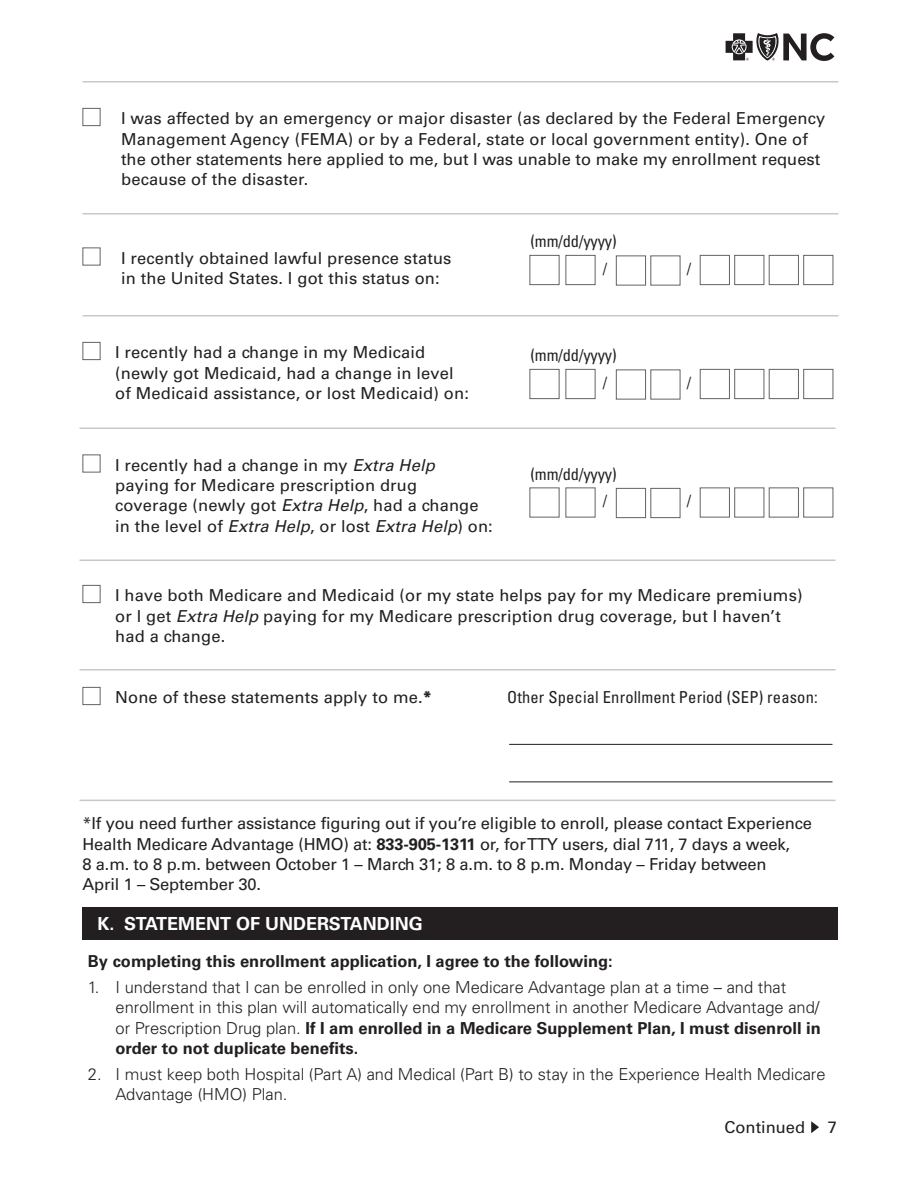
<style>
.page{position:relative;width:918px;height:1188px;background:#fff}
.page>*{position:absolute;margin:0;border:0;box-sizing:border-box;transform-origin:0 0}
.t1{font:700 18px "Univers LT Std";color:#fff}
.t2{font:17.25px "Univers LT Std";color:#231f20;scale:.9 1}
.FORM_BODY_indent_copy{font:16.5px/20.2px "Univers LT Std";letter-spacing:.01em;color:#231f20}
.FORM_BODY_indent_copy-2{font:300 16.5px/20.2px "Univers LT Std";color:#231f20}
.FORM_BODY_indent_copy-3{font:16.5px/20.2px "Univers LT Std";letter-spacing:-.01em;color:#231f20}
.FORM_BODY_indent_copy-4{font:condensed 16.5px "Univers LT Std";letter-spacing:.01em;color:#231f20}
.FORM_BODY_indent_copy-5{font:700 16.5px "Univers LT Std";color:#231f20}
.s1{font-style:italic}
.s2{font-weight:900}
.s3{font-weight:700}
</style>
<div class="page">
<svg style="left:726px;top:33px;width:108px;height:28px"></svg>
<svg style="left:811px;top:1121px;width:8px;height:12px"></svg>
<hr style="left:82px;top:81px;width:756px;height:2px;background:#c7c8ca">
<div style="left:82px;top:108px;width:18px;height:18px;border:1px solid #636366"></div>
<hr style="left:82px;top:213px;width:756px;height:2px;background:#c7c8ca">
<div style="left:82px;top:248px;width:18px;height:18px;border:1px solid #636366"></div>
<hr style="left:82px;top:315px;width:756px;height:2px;background:#c7c8ca">
<div style="left:530px;top:255px;width:30px;height:30px;border:1px solid #636366"></div>
<div style="left:566px;top:255px;width:30px;height:30px;border:1px solid #636366"></div>
<div style="left:616px;top:256px;width:30px;height:30px;border:1px solid #636366"></div>
<div style="left:650px;top:256px;width:30px;height:30px;border:1px solid #636366"></div>
<div style="left:700px;top:255px;width:30px;height:30px;border:1px solid #636366"></div>
<div style="left:734px;top:255px;width:30px;height:30px;border:1px solid #636366"></div>
<div style="left:769px;top:255px;width:30px;height:30px;border:1px solid #636366"></div>
<div style="left:803px;top:255px;width:30px;height:30px;border:1px solid #636366"></div>
<div style="left:82px;top:342px;width:18px;height:18px;border:1px solid #636366"></div>
<div style="left:82px;top:454px;width:18px;height:18px;border:1px solid #636366"></div>
<div style="left:82px;top:585px;width:18px;height:18px;border:1px solid #636366"></div>
<hr style="left:80px;top:428px;width:756px;height:1px;background:#c7c8ca">
<hr style="left:80px;top:560px;width:756px;height:1px;background:#c7c8ca">
<hr style="left:80px;top:669px;width:756px;height:2px;background:#c7c8ca">
<div style="left:530px;top:369px;width:30px;height:30px;border:1px solid #636366"></div>
<div style="left:530px;top:488px;width:30px;height:30px;border:1px solid #636366"></div>
<div style="left:566px;top:369px;width:30px;height:30px;border:1px solid #636366"></div>
<div style="left:566px;top:488px;width:30px;height:30px;border:1px solid #636366"></div>
<div style="left:616px;top:370px;width:30px;height:30px;border:1px solid #636366"></div>
<div style="left:616px;top:488px;width:30px;height:30px;border:1px solid #636366"></div>
<div style="left:650px;top:370px;width:30px;height:30px;border:1px solid #636366"></div>
<div style="left:650px;top:488px;width:30px;height:30px;border:1px solid #636366"></div>
<div style="left:700px;top:369px;width:30px;height:30px;border:1px solid #636366"></div>
<div style="left:700px;top:488px;width:30px;height:30px;border:1px solid #636366"></div>
<div style="left:734px;top:369px;width:30px;height:30px;border:1px solid #636366"></div>
<div style="left:734px;top:488px;width:30px;height:30px;border:1px solid #636366"></div>
<div style="left:769px;top:369px;width:30px;height:30px;border:1px solid #636366"></div>
<div style="left:769px;top:488px;width:30px;height:30px;border:1px solid #636366"></div>
<div style="left:803px;top:369px;width:30px;height:30px;border:1px solid #636366"></div>
<div style="left:803px;top:488px;width:30px;height:30px;border:1px solid #636366"></div>
<hr style="left:80px;top:800px;width:756px;height:1px;background:#c7c8ca">
<hr style="left:509px;top:744px;width:323px;height:1px;background:#231f20">
<hr style="left:509px;top:782px;width:323px;height:1px;background:#231f20">
<div style="left:82px;top:687px;width:18px;height:18px;border:1px solid #636366"></div>
<div style="left:82px;top:908px;width:756px;height:32px;background:#231f20"></div>
<p class="FORM_BODY_indent_copy" style="left:121px;top:108px;width:706px">I was affected by an emergency or major disaster (as declared by the Federal Emergency Management Agency (FEMA) or by a Federal, state or local government entity). One of the other statements here applied to me, but I was unable to make my enrollment request because of the disaster.</p>
<p class="FORM_BODY_indent_copy" style="left:121px;top:248px;width:332px">I recently obtained lawful presence status</p>
<p class="FORM_BODY_indent_copy" style="left:121px;top:268px;width:320px">in the United States. I got this status on:</p>
<p class="FORM_BODY_indent_copy" style="left:115px;top:342px;width:312px">I recently had a change in my Medicaid</p>
<p class="FORM_BODY_indent_copy" style="left:115px;top:363px;width:340px">(newly got Medicaid, had a change in level</p>
<p class="FORM_BODY_indent_copy" style="left:115px;top:383px;width:355px">of Medicaid assistance, or lost Medicaid) on:</p>
<p class="FORM_BODY_indent_copy" style="left:115px;top:455px;width:321px">I recently had a change in my <span class="s1">Extra Help</span></p>
<p class="FORM_BODY_indent_copy" style="left:115px;top:475px;width:304px">paying for Medicare prescription drug</p>
<p class="FORM_BODY_indent_copy" style="left:115px;top:495px;width:379px">coverage (newly got <span class="s1">Extra Help</span>, had a change in the level of <span class="s1">Extra Help</span>, or lost <span class="s1">Extra Help</span>) on:</p>
<p class="FORM_BODY_indent_copy-4" style="left:531px;top:231px;width:88px">(mm/dd/yyyy)</p>
<p class="t2" style="left:603px;top:259px;width:6px">/</p>
<p class="t2" style="left:687px;top:259px;width:6px">/</p>
<p class="FORM_BODY_indent_copy-4" style="left:531px;top:345px;width:88px">(mm/dd/yyyy)</p>
<p class="t2" style="left:603px;top:373px;width:6px">/</p>
<p class="FORM_BODY_indent_copy-4" style="left:531px;top:464px;width:88px">(mm/dd/yyyy)</p>
<p class="t2" style="left:603px;top:491px;width:6px">/</p>
<p class="t2" style="left:687px;top:373px;width:6px">/</p>
<p class="t2" style="left:687px;top:491px;width:6px">/</p>
<p class="FORM_BODY_indent_copy" style="left:115px;top:585px;width:689px">I have both Medicare and Medicaid (or my state helps pay for my Medicare premiums)</p>
<p class="FORM_BODY_indent_copy" style="left:115px;top:606px;width:667px">or I get <span class="s1">Extra Help</span> paying for my Medicare prescription drug coverage, but I haven’t</p>
<p class="FORM_BODY_indent_copy" style="left:115px;top:626px;width:112px">had a change.</p>
<p class="FORM_BODY_indent_copy" style="left:115px;top:687px;width:318px">None of these statements apply to me.<span class="s2">*</span></p>
<p class="FORM_BODY_indent_copy-4" style="left:507px;top:687px;width:312px">Other Special Enrollment Period (SEP) reason:</p>
<p class="FORM_BODY_indent_copy-3" style="left:82px;top:814px;width:731px">*If you need further assistance figuring out if you’re eligible to enroll, please contact Experience<br>Health Medicare Advantage (HMO) at: <span class="s3">833-905-1311</span> or, for TTY users, dial 711, 7 days a week,</p>
<p class="FORM_BODY_indent_copy-3" style="left:82px;top:854px;width:686px">8 a.m. to 8 p.m. between October 1 – March 31; 8 a.m. to 8 p.m. Monday – Friday between</p>
<p class="FORM_BODY_indent_copy-3" style="left:82px;top:874px;width:180px">April 1 – September 30.</p>
<p class="t1" style="left:98px;top:913px;width:327px">K. STATEMENT OF UNDERSTANDING</p>
<p class="FORM_BODY_indent_copy-5" style="left:88px;top:952px;width:526px">By completing this enrollment application, I agree to the following:</p>
<p class="FORM_BODY_indent_copy-2" style="left:116px;top:977px;width:707px;text-indent:-28px">1. I understand that I can be enrolled in only one Medicare Advantage plan at a time – and that enrollment in this plan will automatically end my enrollment in another Medicare Advantage and/ or Prescription Drug plan. <span class="s3">If I am enrolled in a Medicare Supplement Plan, I must disenroll in order to not duplicate benefits.</span></p>
<p class="FORM_BODY_indent_copy-2" style="left:116px;top:1064px;width:712px;text-indent:-28px">2. I must keep both Hospital (Part A) and Medical (Part B) to stay in the Experience Health Medicare<br>Advantage (HMO) Plan.</p>
<p class="FORM_BODY_indent_copy" style="left:725px;top:1117px;width:82px">Continued</p>
<p class="FORM_BODY_indent_copy" style="left:828px;top:1117px;width:11px">7</p>
</div>
